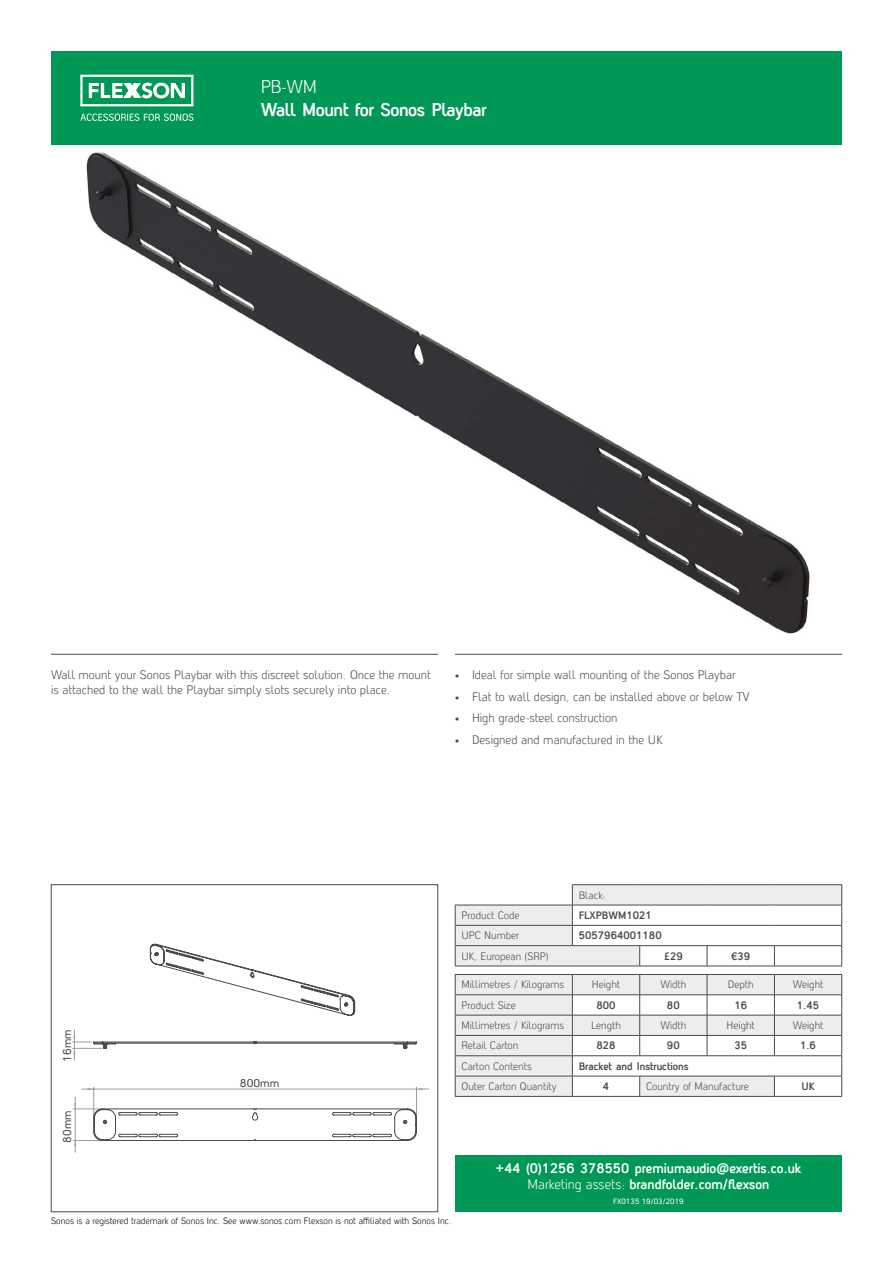
<style>
.page{position:relative;width:893px;height:1263px;background:#fff}
.page>*{position:absolute;margin:0;border:0;box-sizing:border-box;transform-origin:0 0}
.t1{font:700 18px "Antagometrica BT";letter-spacing:-.025em;color:#fff}
.t2{font:18px "Antagometrica BT Light";color:#fff}
.t3{font:700 13.5px/16.5px "Antagometrica BT";color:#fff;text-align:center}
.t4{font:12px/15px "Antagometrica BT Light";color:#4a4a49}
.t5{font:11.25px "Antagometrica BT";color:#4a4a49}
.t6{font:10.95px "Antagometrica BT";color:#4a4a49}
.t7{font:10.5px "Antagometrica BT Light";color:#4a4a49}
.t8{font:700 10.5px "Antagometrica BT";color:#4a4a49}
.t9{font:9px "Antagometrica BT Light";color:#000}
.t10{font:7.5px "Antagometrica BT";color:#fff}
.s1{font-family:"Antagometrica BT Light";font-weight:400}
</style>
<div class="page">
<hr style="left:455px;top:654px;width:387px;height:1px;background:#4a4a49">
<hr style="left:51px;top:654px;width:387px;height:1px;background:#4a4a49">
<svg style="left:72px;top:1030px;width:357px;height:122px"></svg>
<svg style="left:149px;top:943px;width:207px;height:73px"></svg>
<div style="left:51px;top:884px;width:387px;height:328px;border:1px solid #4a4a49"></div>
<img style="left:86px;top:152px;width:724px;height:482px">
<div style="left:51px;top:51px;width:791px;height:94px;background:#009757"></div>
<svg style="left:80px;top:75px;width:113px;height:31px"></svg>
<svg style="left:80px;top:114px;width:114px;height:7px"></svg>
<div style="left:455px;top:1155px;width:387px;height:57px;background:#009757"></div>
<hr style="left:572px;top:884px;width:68px;height:1px;background:#4a4a49">
<hr style="left:640px;top:884px;width:67px;height:1px;background:#4a4a49">
<hr style="left:707px;top:884px;width:67px;height:1px;background:#4a4a49">
<hr style="left:774px;top:884px;width:68px;height:1px;background:#4a4a49">
<svg style="left:455px;top:885px;width:387px;height:211px"></svg>
<hr style="left:455px;top:1096px;width:117px;height:1px;background:#4a4a49">
<hr style="left:572px;top:1096px;width:68px;height:1px;background:#4a4a49">
<hr style="left:640px;top:1096px;width:67px;height:1px;background:#4a4a49">
<hr style="left:707px;top:1096px;width:67px;height:1px;background:#4a4a49">
<hr style="left:774px;top:1096px;width:68px;height:1px;background:#4a4a49">
<h1 class="t2" style="left:261px;top:76px;width:58px">PB-WM</h1>
<h1 class="t1" style="left:261px;top:98px;width:227px">Wall Mount for Sonos Playbar</h1>
<p class="t4" style="left:51px;top:668px;width:381px">Wall mount your Sonos Playbar with this discreet solution. Once the mount is attached to the wall the Playbar simply slots securely into place.</p>
<p class="t4" style="left:455px;top:668px;width:282px">• Ideal for simple wall mounting of the Sonos Playbar</p>
<p class="t4" style="left:455px;top:689px;width:296px">• Flat to wall design, can be installed above or below TV</p>
<p class="t4" style="left:455px;top:710px;width:164px">• High grade-steel construction</p>
<p class="t4" style="left:455px;top:732px;width:209px">• Designed and manufactured in the UK</p>
<p class="t5" style="left:60px;top:1061px;width:33px;rotate:-90deg">16mm</p>
<p class="t5" style="left:60px;top:1142px;width:33px;rotate:-90deg">80mm</p>
<p class="t6" style="left:240px;top:1076px;width:41px">800mm</p>
<p class="t9" style="left:51px;top:1215px;width:402px">Sonos is a registered trademark of Sonos Inc. See www.sonos.com Flexson is not affiliated with Sonos Inc.</p>
<p class="t7" style="left:579px;top:889px;width:29px">Black:</p>
<p class="t7" style="left:462px;top:909px;width:59px">Product Code</p>
<p class="t8" style="left:579px;top:909px;width:75px">FLXPBWM1021</p>
<p class="t7" style="left:462px;top:929px;width:59px">UPC Number</p>
<p class="t8" style="left:579px;top:929px;width:84px">5057964001180</p>
<p class="t7" style="left:462px;top:949px;width:89px">UK, European (SRP)</p>
<p class="t8" style="left:664px;top:949px;width:21px">£29</p>
<p class="t8" style="left:731px;top:949px;width:21px">€39</p>
<p class="t7" style="left:462px;top:978px;width:104px">Millimetres / Kilograms</p>
<p class="t7" style="left:592px;top:978px;width:30px">Height</p>
<p class="t7" style="left:660px;top:978px;width:28px">Width</p>
<p class="t7" style="left:728px;top:978px;width:27px">Depth</p>
<p class="t7" style="left:793px;top:978px;width:32px">Weight</p>
<p class="t7" style="left:462px;top:999px;width:56px">Product Size</p>
<p class="t8" style="left:596px;top:998px;width:21px">800</p>
<p class="t8" style="left:667px;top:998px;width:14px">80</p>
<p class="t8" style="left:734px;top:998px;width:14px">16</p>
<p class="t8" style="left:797px;top:998px;width:24px">1.45</p>
<p class="t7" style="left:462px;top:1019px;width:104px">Millimetres / Kilograms</p>
<p class="t7" style="left:591px;top:1019px;width:31px">Length</p>
<p class="t7" style="left:660px;top:1019px;width:28px">Width</p>
<p class="t7" style="left:727px;top:1019px;width:30px">Height</p>
<p class="t7" style="left:793px;top:1019px;width:32px">Weight</p>
<p class="t7" style="left:462px;top:1039px;width:58px">Retail Carton</p>
<p class="t8" style="left:596px;top:1039px;width:21px">828</p>
<p class="t8" style="left:667px;top:1039px;width:14px">90</p>
<p class="t8" style="left:734px;top:1039px;width:14px">35</p>
<p class="t8" style="left:800px;top:1039px;width:17px">1.6</p>
<p class="t7" style="left:462px;top:1060px;width:72px">Carton Contents</p>
<p class="t8" style="left:579px;top:1059px;width:111px">Bracket and Instructions</p>
<p class="t7" style="left:462px;top:1080px;width:97px">Outer Carton Quantity</p>
<p class="t8" style="left:603px;top:1080px;width:8px">4</p>
<p class="t7" style="left:646px;top:1080px;width:104px">Country of Manufacture</p>
<p class="t8" style="left:801px;top:1080px;width:15px">UK</p>
<p class="t3" style="left:496px;top:1159px;width:307px">+44 (0)1256 378550 premiumaudio@exertis.co.uk<br><span class="s1">Marketing assets:</span> brandfolder.com/flexson</p>
<p class="t10" style="left:613px;top:1197px;width:72px">FX0135 19/03/2019</p>
</div>
